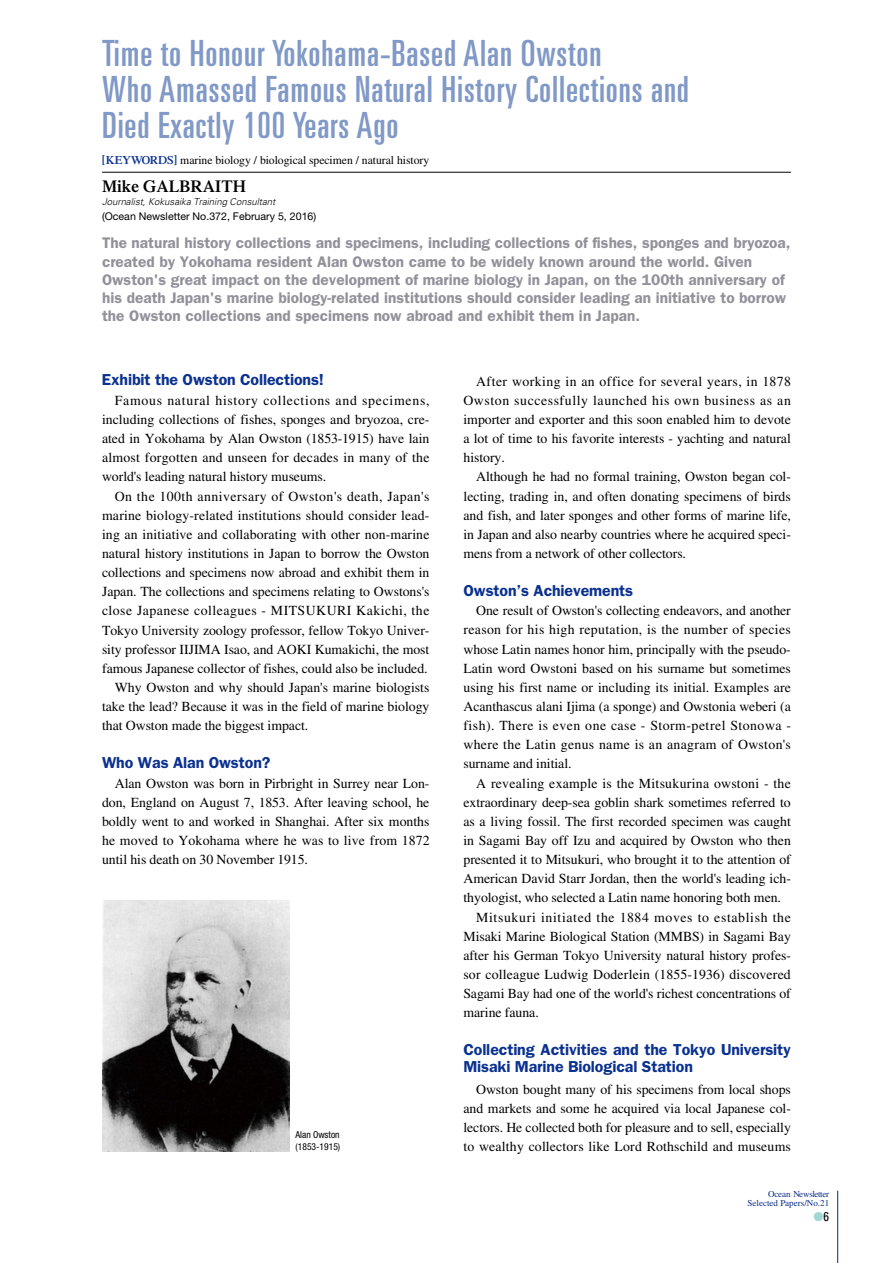
<style>
.page{position:relative;width:893px;height:1263px;background:#fff}
.page>*{position:absolute;margin:0;border:0;box-sizing:border-box;transform-origin:0 0}
.t1{font:ultra-condensed 36.15px/36.2px "Univers LT Std";letter-spacing:.025em;color:#8199c7}
.t2{font:600 16.95px "Times LT Std";color:#000}
.t3{font:600 15.9px/17px "ITC Franklin Gothic Std";letter-spacing:-.005em;color:#0b3190}
.t4{font:600 15.45px/18px "ITC Franklin Gothic Std";color:#929099}
.t5{font:13.8px/19.2px "Times LT Std";letter-spacing:-.005em;color:#000;text-align:justify}
.t6{font:13.8px "Times LT Std";letter-spacing:.035em;color:#000}
.t7{font:13.8px "Times LT Std";letter-spacing:.015em;color:#000}
.t8{font:13.8px "Times LT Std";letter-spacing:.02em;color:#000}
.t9{font:13.8px "Times LT Std";letter-spacing:.045em;color:#000}
.t10{font:condensed 12.75px "Univers LT Std";color:#000}
.t11{font:11.7px "Times LT Std";letter-spacing:-.005em;color:#000}
.t12{font:10.65px "Helvetica Neue LT Std";color:#000}
.t13{font:italic 300 9.6px "Univers LT Std";color:#000}
.t14{font:condensed 9.6px/11.7px "Helvetica Neue LT Std";color:#000}
.t15{font:9px/9.6px "Times LT Std";letter-spacing:-.01em;color:#0a2d88;text-align:right}
.s1{font-weight:600;color:#0b3190}
.s2{color:#a2d7d4}
</style>
<div class="page">
<hr style="left:102px;top:172px;width:689px;height:1px;background:#000">
<hr style="left:837px;top:1191px;width:1px;height:72px;background:#13207b">
<img style="left:102px;top:900px;width:187px;height:251px">
<h1 class="t1" style="left:102px;top:35px;width:588px">Time to Honour Yokohama-Based Alan Owston<br>Who Amassed Famous Natural History Collections and<br>Died Exactly 100 Years Ago</h1>
<p class="t11" style="left:102px;top:154px;width:329px"><span class="s1">[KEYWORDS]</span> marine biology / biological specimen / natural history</p>
<p class="t2" style="left:102px;top:177px;width:146px">Mike GALBRAITH</p>
<p class="t13" style="left:102px;top:196px;width:175px">Journalist, Kokusaika Training Consultant</p>
<p class="t12" style="left:102px;top:210px;width:216px">(Ocean Newsletter No.372, February 5, 2016)</p>
<p class="t4" style="left:102px;top:234px;width:690px">The natural history collections and specimens, including collections of fishes, sponges and bryozoa, created by Yokohama resident Alan Owston came to be widely known around the world. Given Owston's great impact on the development of marine biology in Japan, on the 100th anniversary of his death Japan's marine biology-related institutions should consider leading an initiative to borrow the Owston collections and specimens now abroad and exhibit them in Japan.</p>
<p class="t3" style="left:102px;top:371px;width:224px">Exhibit the Owston Collections!</p>
<p class="t5" style="left:102px;top:390px;width:329px;text-indent:13px">Famous natural history collections and specimens, including collections of fishes, sponges and bryozoa, cre&shy;ated in Yokohama by Alan Owston (1853-1915) have lain almost forgotten and unseen for decades in many of the world's leading natural history museums.</p>
<p class="t6" style="left:115px;top:488px;width:316px">On the 100th anniversary of Owston's death, Japan's</p>
<p class="t5" style="left:102px;top:505px;width:329px">marine biology-related institutions should consider lead-</p>
<p class="t5" style="left:102px;top:524px;width:329px">ing an initiative and collaborating with other non-marine</p>
<p class="t5" style="left:102px;top:544px;width:329px">natural history institutions in Japan to borrow the Owston</p>
<p class="t5" style="left:102px;top:563px;width:329px">collections and specimens now abroad and exhibit them in</p>
<p class="t5" style="left:102px;top:582px;width:329px">Japan. The collections and specimens relating to Owstons's</p>
<p class="t6" style="left:102px;top:603px;width:329px">close Japanese colleagues - MITSUKURI Kakichi, the</p>
<p class="t5" style="left:102px;top:620px;width:329px">Tokyo University zoology professor, fellow Tokyo Univer-</p>
<p class="t5" style="left:102px;top:639px;width:329px">sity professor IIJIMA Isao, and AOKI Kumakichi, the most</p>
<p class="t5" style="left:102px;top:658px;width:327px">famous Japanese collector of fishes, could also be included.</p>
<p class="t5" style="left:115px;top:678px;width:316px">Why Owston and why should Japan's marine biologists</p>
<p class="t5" style="left:102px;top:697px;width:329px">take the lead? Because it was in the field of marine biology</p>
<p class="t5" style="left:102px;top:716px;width:208px">that Owston made the biggest impact.</p>
<p class="t3" style="left:102px;top:754px;width:170px">Who Was Alan Owston?</p>
<p class="t5" style="left:102px;top:773px;width:329px;text-indent:13px">Alan Owston was born in Pirbright in Surrey near Lon&shy;don, England on August 7, 1853. After leaving school, he boldly went to and worked in Shanghai. After six months he moved to Yokohama where he was to live from 1872 until his death on 30 November 1915.</p>
<p class="t14" style="left:296px;top:1129px;width:46px">Alan Owston (1853-1915)</p>
<p class="t5" style="left:463px;top:371px;width:329px;text-indent:13px">After working in an office for several years, in 1878<br>Owston successfully launched his own business as an importer and exporter and this soon enabled him to devote a lot of time to his favorite interests - yachting and natural history.</p>
<p class="t5" style="left:463px;top:467px;width:329px;text-indent:13px">Although he had no formal training, Owston began col&shy;lecting, trading in, and often donating specimens of birds and fish, and later sponges and other forms of marine life, in Japan and also nearby countries where he acquired speci&shy;mens from a network of other collectors.</p>
<p class="t3" style="left:463px;top:582px;width:171px">Owston’s Achievements</p>
<p class="t5" style="left:463px;top:601px;width:329px;text-indent:13px">One result of Owston's collecting endeavors, and another reason for his high reputation, is the number of species whose Latin names honor him, principally with the pseudo-Latin word Owstoni based on his surname but sometimes using his first name or including its initial. Examples are Acanthascus alani Ijima (a sponge) and Owstonia weberi (a fish). There is even one case - Storm-petrel Stonowa - where the Latin genus name is an anagram of Owston's surname and initial.</p>
<p class="t8" style="left:476px;top:775px;width:316px">A revealing example is the Mitsukurina owstoni - the</p>
<p class="t5" style="left:463px;top:792px;width:329px">extraordinary deep-sea goblin shark sometimes referred to</p>
<p class="t5" style="left:463px;top:811px;width:329px">as a living fossil. The first recorded specimen was caught</p>
<p class="t5" style="left:463px;top:831px;width:329px">in Sagami Bay off Izu and acquired by Owston who then</p>
<p class="t5" style="left:463px;top:850px;width:329px">presented it to Mitsukuri, who brought it to the attention of</p>
<p class="t5" style="left:463px;top:869px;width:329px">American David Starr Jordan, then the world's leading ich-</p>
<p class="t5" style="left:463px;top:888px;width:319px">thyologist, who selected a Latin name honoring both men.</p>
<p class="t9" style="left:476px;top:909px;width:316px">Mitsukuri initiated the 1884 moves to establish the</p>
<p class="t5" style="left:463px;top:926px;width:329px">Misaki Marine Biological Station (MMBS) in Sagami Bay</p>
<p class="t5" style="left:463px;top:945px;width:329px">after his German Tokyo University natural history profes-</p>
<p class="t7" style="left:463px;top:967px;width:329px">sor colleague Ludwig Doderlein (1855-1936) discovered</p>
<p class="t5" style="left:463px;top:984px;width:329px">Sagami Bay had one of the world's richest concentrations of</p>
<p class="t5" style="left:463px;top:1003px;width:77px">marine fauna.</p>
<p class="t3" style="left:463px;top:1041px;width:329px">Collecting Activities and the Tokyo University<br>Misaki Marine Biological Station</p>
<p class="t5" style="left:463px;top:1079px;width:329px;text-indent:13px">Owston bought many of his specimens from local shops and markets and some he acquired via local Japanese col&shy;lectors. He collected both for pleasure and to sell, especially to wealthy collectors like Lord Rothschild and museums</p>
<p class="t15" style="left:747px;top:1189px;width:83px">Ocean Newsletter<br>Selected Papers/No.21</p>
<p class="t10" style="left:813px;top:1208px;width:17px"><span class="s2">●</span>6</p>
</div>
